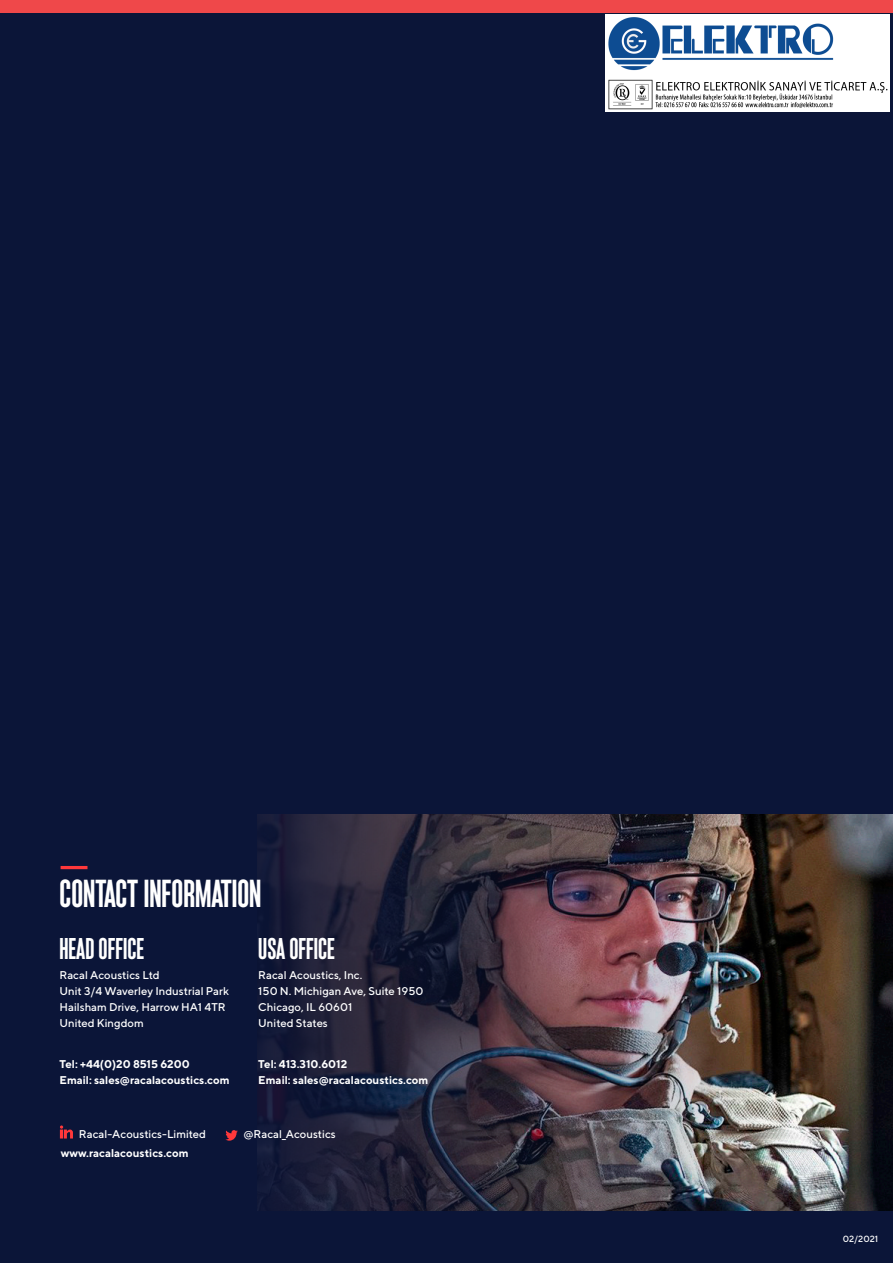
<style>
.page{position:relative;width:893px;height:1263px;background:#fff}
.page>*{position:absolute;margin:0;border:0;box-sizing:border-box;transform-origin:0 0}
.t1{font:100 39px "Monopol";color:#fff}
.t2{font:100 30px "Monopol";color:#fff}
.t3{font:500 11.25px/15.8px "TT Norms";color:#fff}
.t4{font:700 11.25px/15.8px "TT Norms";color:#fff}
.t5{font:500 9px "TT Norms";color:#fff}
</style>
<div class="page">
<div style="left:0;top:1211px;width:893px;height:52px;background:#0b1538"></div>
<div style="left:0;top:0;width:893px;height:1211px;background:#0b1538"></div>
<img style="left:765px;top:814px;width:128px;height:397px">
<img style="left:257px;top:814px;width:508px;height:397px">
<hr style="left:61px;top:866px;width:26px;height:3px;background:#ff383b">
<svg style="left:60px;top:1125px;width:13px;height:13px"></svg>
<svg style="left:225px;top:1130px;width:13px;height:11px"></svg>
<div style="left:0;top:0;width:893px;height:13px;background:#ef484a"></div>
<img style="left:605px;top:15px;width:285px;height:97px">
<p class="t1" style="left:60px;top:872px;width:203px">CONTACT INFORMATION</p>
<p class="t2" style="left:60px;top:932px;width:86px">HEAD OFFICE</p>
<p class="t3" style="left:60px;top:967px;width:171px">Racal Acoustics Ltd<br>Unit 3/4 Waverley Industrial Park<br>Hailsham Drive, Harrow HA1 4TR<br>United Kingdom</p>
<p class="t4" style="left:60px;top:1056px;width:172px">Tel: +44(0)20 8515 6200<br>Email: sales@racalacoustics.com</p>
<p class="t4" style="left:258px;top:1056px;width:172px">Tel: 413.310.6012<br>Email: sales@racalacoustics.com</p>
<p class="t2" style="left:258px;top:932px;width:78px">USA OFFICE</p>
<p class="t3" style="left:258px;top:967px;width:167px">Racal Acoustics, Inc.<br>150 N. Michigan Ave, Suite 1950<br>Chicago, IL 60601<br>United States</p>
<p class="t3" style="left:79px;top:1126px;width:129px">Racal-Acoustics-Limited</p>
<p class="t4" style="left:61px;top:1145px;width:129px">www.racalacoustics.com</p>
<p class="t3" style="left:243px;top:1126px;width:94px">@Racal_Acoustics</p>
<p class="t5" style="left:843px;top:1233px;width:37px">02/2021</p>
</div>
